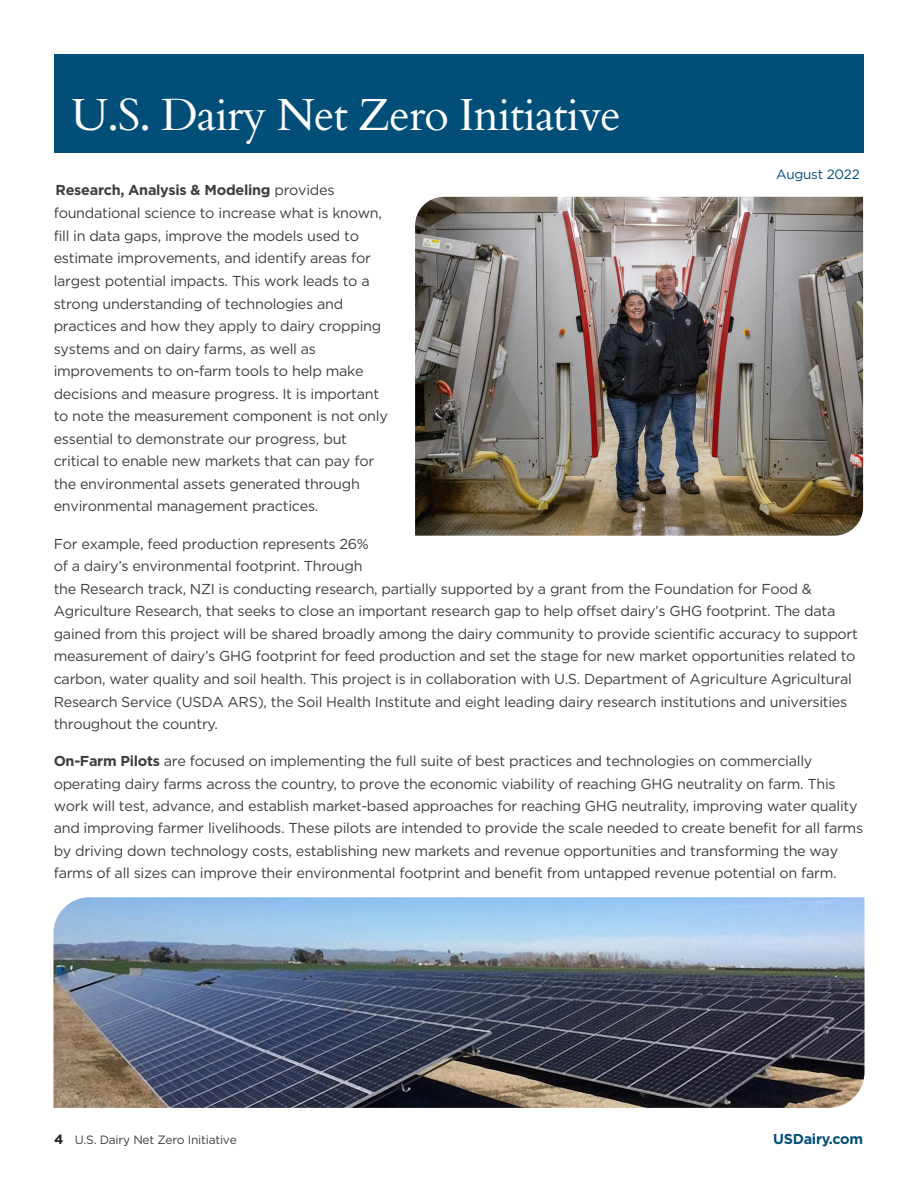
<style>
.page{position:relative;width:918px;height:1188px;background:#fff}
.page>*{position:absolute;margin:0;border:0;box-sizing:border-box;transform-origin:0 0}
.t1{font:45px "Cardo";letter-spacing:-.02em;color:#fff}
.Bullet_no_indent_to{font:14.4px/22.5px "Gotham";letter-spacing:-.02em;color:#3e3e3f}
.t2{font:700 14.4px "Gotham";letter-spacing:-.02em;color:#014f78}
.t3{font:13.5px "Gotham";letter-spacing:-.02em;color:#014f78}
.t4{font:700 13.5px "Gotham";color:#231f20}
.t5{font:12px "Gotham";letter-spacing:-.02em;color:#3e3e3f}
.s1{font-weight:700}
</style>
<div class="page">
<div style="left:54px;top:54px;width:810px;height:99px;background:#014f78"></div>
<img style="left:415px;top:197px;width:448px;height:339px">
<img style="left:53px;top:897px;width:812px;height:211px">
<h1 class="t1" style="left:72px;top:79px;width:551px">U.S. Dairy Net Zero Initiative</h1>
<p class="t3" style="left:776px;top:165px;width:85px">August 2022</p>
<p class="Bullet_no_indent_to" style="left:54px;top:179px;width:336px"><span class="s1">Research, Analysis &amp; Modeling</span> provides foundational science to increase what is known, fill in data gaps, improve the models used to estimate improvements, and identify areas for largest potential impacts. This work leads to a strong understanding of technologies and practices and how they apply to dairy cropping systems and on dairy farms, as well as improvements to on-farm tools to help make decisions and measure progress. It is important to note the measurement component is not only essential to demonstrate our progress, but critical to enable new markets that can pay for the environmental assets generated through environmental management practices.</p>
<p class="Bullet_no_indent_to" style="left:54px;top:532px;width:806px">For example, feed production represents 26%<br>of a dairy’s environmental footprint. Through<br>the Research track, NZI is conducting research, partially supported by a grant from the Foundation for Food &amp; Agriculture Research, that seeks to close an important research gap to help offset dairy’s GHG footprint. The data gained from this project will be shared broadly among the dairy community to provide scientific accuracy to support measurement of dairy’s GHG footprint for feed production and set the stage for new market opportunities related to carbon, water quality and soil health. This project is in collaboration with U.S. Department of Agriculture Agricultural Research Service (USDA ARS), the Soil Health Institute and eight leading dairy research institutions and universities throughout the country.</p>
<p class="Bullet_no_indent_to" style="left:54px;top:749px;width:811px"><span class="s1">On-Farm Pilots</span> are focused on implementing the full suite of best practices and technologies on commercially operating dairy farms across the country, to prove the economic viability of reaching GHG neutrality on farm. This work will test, advance, and establish market-based approaches for reaching GHG neutrality, improving water quality and improving farmer livelihoods. These pilots are intended to provide the scale needed to create benefit for all farms by driving down technology costs, establishing new markets and revenue opportunities and transforming the way farms of all sizes can improve their environmental footprint and benefit from untapped revenue potential on farm.</p>
<p class="t4" style="left:54px;top:1130px;width:11px">4</p>
<p class="t5" style="left:75px;top:1132px;width:164px">U.S. Dairy Net Zero Initiative</p>
<p class="t2" style="left:773px;top:1129px;width:91px">USDairy.com</p>
</div>
